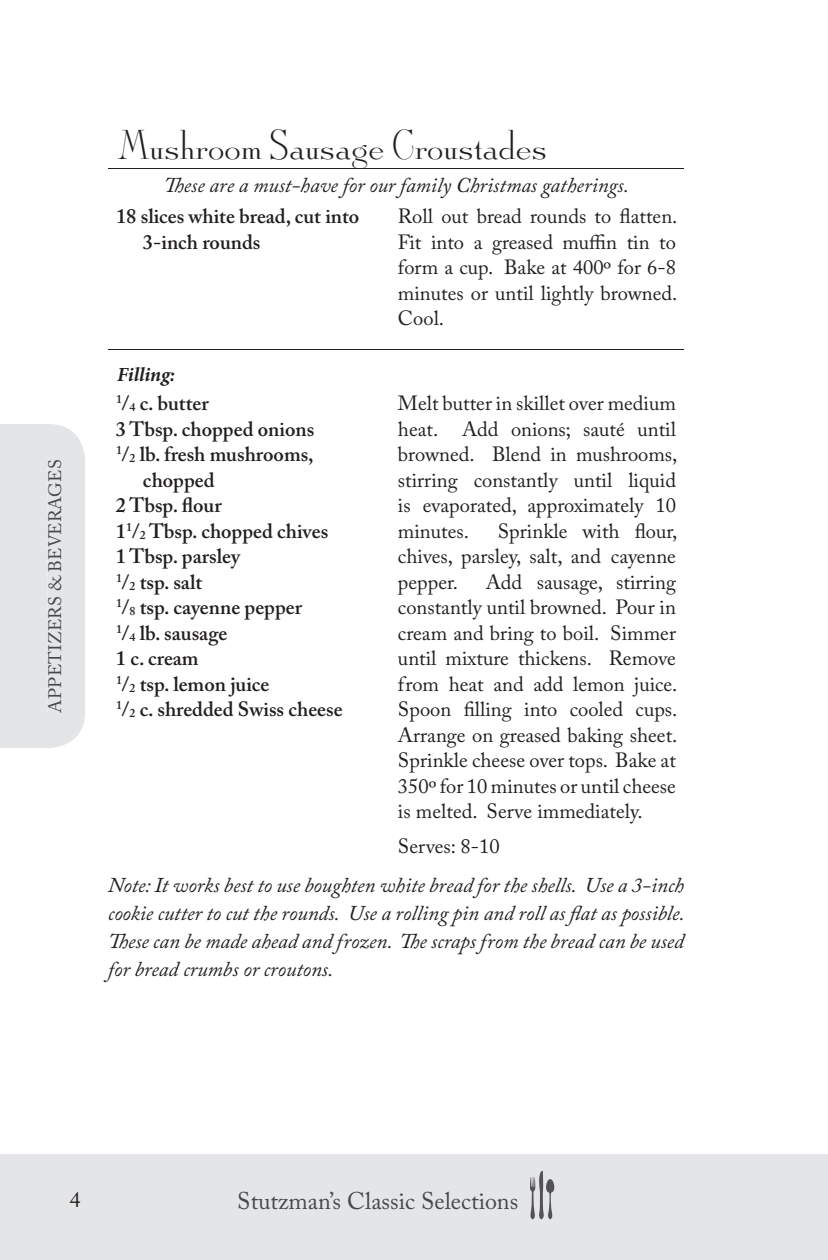
<style>
.page{position:relative;width:828px;height:1260px;background:#fff}
.page>*{position:absolute;margin:0;border:0;box-sizing:border-box;transform-origin:0 0}
.t1{font:40px "AT Sackers Solid Antique Roman";color:#231f20}
.t2{font:24px "Adobe Caslon Pro";color:#474849}
.t3{font:22px "Adobe Caslon Pro";color:#231f20}
.t4{font:italic 21px "Adobe Caslon Pro";color:#231f20}
.t5{font:20.4px/25.6px "Adobe Caslon Pro";color:#231f20;text-align:justify}
.t6{font:600 20.4px/25.6px "Adobe Caslon Pro";color:#231f20}
.t7{font:italic 700 20px "Minion Pro";letter-spacing:-.005em;color:#231f20}
.t8{font:18px "Adobe Caslon Pro";letter-spacing:.015em;color:#474849}
.s1{font-size:12px}
</style>
<div class="page">
<div style="left:0;top:1154px;width:828px;height:106px;background:#e4e5e7"></div>
<div style="left:239px;top:1191px;width:278px;height:18px;background:#e4e5e7"></div>
<svg style="left:530px;top:1171px;width:24px;height:48px"></svg>
<div style="left:0;top:424px;width:85px;height:324px;background:#e4e5e7"></div>
<div style="left:48px;top:461px;width:13px;height:252px;background:#e4e5e7"></div>
<hr style="left:108px;top:168px;width:576px;height:1px;background:#231f20">
<hr style="left:108px;top:349px;width:576px;height:1px;background:#231f20">
<p class="t8" style="left:44px;top:713px;width:255px;rotate:-90deg">APPETIZERS &amp; BEVERAGES</p>
<h1 class="t1" style="left:117px;top:121px;width:432px">Mushroom Sausage Croustades</h1>
<p class="t4" style="left:184px;top:173px;width:447px">ese are a must-have for our family Christmas gatherings.</p>
<p class="t6" style="left:143px;top:203px;width:218px;text-indent:-27px">18 slices white bread, cut into<br>3-inch rounds</p>
<p class="t5" style="left:398px;top:203px;width:281px">Roll out bread rounds to flatten.<br>Fit into a greased muffin tin to form a cup. Bake at 400º for 6-8 minutes or until lightly browned.<br>Cool.</p>
<p class="t7" style="left:117px;top:363px;width:60px">Filling:</p>
<p class="t6" style="left:116px;top:390px;width:94px"><sup>1</sup> / <span class="s1">4</span> c. butter</p>
<p class="t6" style="left:116px;top:416px;width:200px">3 Tbsp. chopped onions</p>
<p class="t6" style="left:116px;top:441px;width:199px"><sup>1</sup> / <span class="s1">2</span> lb. fresh mushrooms,</p>
<p class="t6" style="left:143px;top:467px;width:73px">chopped</p>
<p class="t6" style="left:116px;top:492px;width:107px">2 Tbsp. flour</p>
<p class="t6" style="left:116px;top:518px;width:214px">1 <sup>1</sup> / <span class="s1">2</span> Tbsp. chopped chives</p>
<p class="t6" style="left:116px;top:543px;width:126px">1 Tbsp. parsley</p>
<p class="t6" style="left:116px;top:569px;width:88px"><sup>1</sup> / <span class="s1">2</span> tsp. salt</p>
<p class="t6" style="left:116px;top:594px;width:188px"><sup>1</sup> / <span class="s1">8</span> tsp. cayenne pepper</p>
<p class="t6" style="left:116px;top:620px;width:113px"><sup>1</sup> / <span class="s1">4</span> lb. sausage</p>
<p class="t6" style="left:116px;top:645px;width:84px">1 c. cream</p>
<p class="t6" style="left:116px;top:671px;width:155px"><sup>1</sup> / <span class="s1">2</span> tsp. lemon juice</p>
<p class="t6" style="left:116px;top:696px;width:228px"><sup>1</sup> / <span class="s1">2</span> c. shredded Swiss cheese</p>
<p class="t5" style="left:398px;top:390px;width:281px">Melt butter in skillet over medium heat. Add onions; sauté until browned. Blend in mushrooms, stirring constantly until liquid is evaporated, approximately 10 minutes.</p>
<p class="t5" style="left:398px;top:518px;width:281px;text-indent:100px">Sprinkle with flour, chives, parsley, salt, and cayenne pepper.</p>
<p class="t5" style="left:398px;top:569px;width:281px;text-indent:88px">Add sausage, stirring constantly until browned. Pour in cream and bring to boil. Simmer until mixture thickens. Remove from heat and add lemon juice.<br>Spoon filling into cooled cups.<br>Arrange on greased baking sheet.<br>Sprinkle cheese over tops. Bake at 350º for 10 minutes or until cheese is melted. Serve immediately.</p>
<p class="t5" style="left:398px;top:833px;width:103px">Serves: 8-10</p>
<p class="t4" style="left:108px;top:872px;width:577px">Note: It works best to use boughten white bread for the shells. Use a 3-inch</p>
<p class="t4" style="left:108px;top:900px;width:578px">cookie cutter to cut the rounds. Use a rolling pin and roll as flat as possible.</p>
<p class="t4" style="left:128px;top:928px;width:266px">ese can be made ahead and frozen.</p>
<p class="t4" style="left:420px;top:928px;width:266px">e scraps from the bread can be used</p>
<p class="t4" style="left:108px;top:956px;width:227px">for bread crumbs or croutons.</p>
<p class="t3" style="left:70px;top:1187px;width:12px">4</p>
<p class="t2" style="left:237px;top:1186px;width:282px">Stutzman’s Classic Selections</p>
</div>
